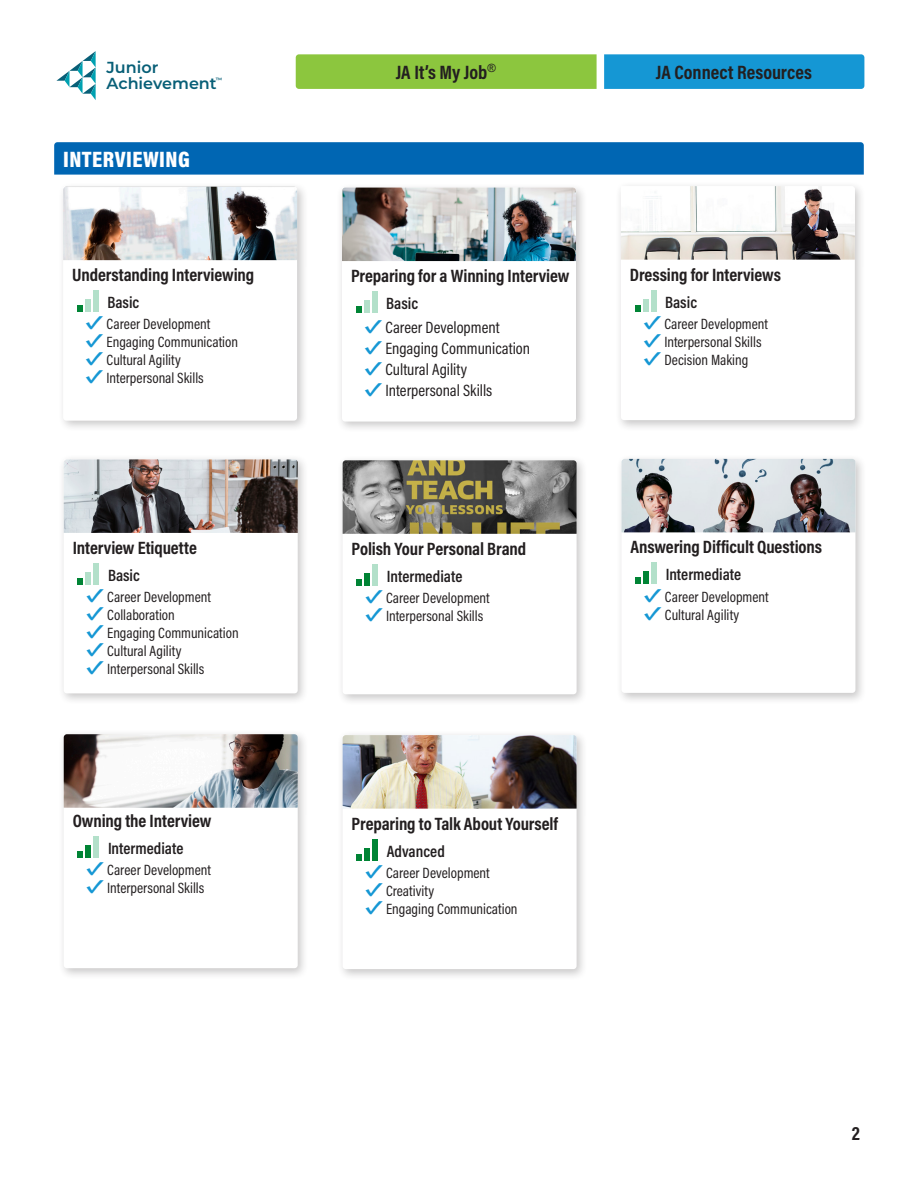
<style>
.page{position:relative;width:918px;height:1188px;background:#fff}
.page>*{position:absolute;margin:0;border:0;box-sizing:border-box;transform-origin:0 0}
.H2_card{font:900 22.5px "Acumin Pro Cond";letter-spacing:.02em;color:#fff}
.t1{font:700 19.5px "Acumin Pro Cond";color:#231f20}
.H3_card{font:700 18px "Acumin Pro Cond";letter-spacing:-.005em;color:#231f20}
.t2{font:16.5px "Acumin Pro Cond";color:#231f20}
.body_difficulty_card{font:600 16.5px "Acumin Pro Cond";color:#231f20}
.t3{font:600 16.05px/16px "Montserrat";color:#085f77}
.t4{font:15px "Acumin Pro Cond";color:#231f20}
.t5{font:600 6.15px "Montserrat";color:#085f77}
.s1{font-weight:700;font-size:18.9px;color:#1597d4}
</style>
<div class="page">
<div style="left:296px;top:54px;width:301px;height:35px;background:#8cc63e"></div>
<div style="left:604px;top:54px;width:260px;height:35px;background:#1597d4"></div>
<svg style="left:56px;top:51px;width:40px;height:49px"></svg>
<div style="left:54px;top:142px;width:810px;height:33px;background:#0066b3"></div>
<div style="left:57px;top:182px;width:251px;height:250px;background:#231f20;opacity:.25"></div>
<svg style="left:63px;top:260px;width:234px;height:161px"></svg>
<img style="left:63px;top:187px;width:234px;height:73px">
<div style="left:93px;top:290px;width:6px;height:22px;background:#b3e0ca"></div>
<div style="left:85px;top:299px;width:6px;height:13px;background:#b3e0ca"></div>
<div style="left:77px;top:305px;width:6px;height:7px;background:#008435"></div>
<div style="left:336px;top:182px;width:251px;height:251px;background:#231f20;opacity:.25"></div>
<svg style="left:342px;top:261px;width:234px;height:161px"></svg>
<img style="left:342px;top:188px;width:234px;height:73px">
<div style="left:372px;top:291px;width:6px;height:22px;background:#b3e0ca"></div>
<div style="left:364px;top:300px;width:6px;height:13px;background:#b3e0ca"></div>
<div style="left:356px;top:306px;width:6px;height:7px;background:#008435"></div>
<div style="left:615px;top:181px;width:251px;height:251px;background:#231f20;opacity:.25"></div>
<svg style="left:621px;top:260px;width:234px;height:160px"></svg>
<img style="left:621px;top:186px;width:234px;height:74px">
<div style="left:651px;top:290px;width:5px;height:22px;background:#b3e0ca"></div>
<div style="left:643px;top:299px;width:5px;height:13px;background:#b3e0ca"></div>
<svg style="left:635px;top:305px;width:5px;height:7px"></svg>
<div style="left:58px;top:454px;width:251px;height:251px;background:#231f20;opacity:.25"></div>
<svg style="left:64px;top:533px;width:234px;height:160px"></svg>
<img style="left:64px;top:459px;width:234px;height:74px">
<div style="left:94px;top:563px;width:5px;height:22px;background:#b3e0ca"></div>
<div style="left:86px;top:572px;width:5px;height:13px;background:#b3e0ca"></div>
<svg style="left:78px;top:578px;width:5px;height:7px"></svg>
<div style="left:337px;top:455px;width:251px;height:251px;background:#231f20;opacity:.25"></div>
<svg style="left:343px;top:534px;width:234px;height:160px"></svg>
<img style="left:343px;top:460px;width:234px;height:74px">
<div style="left:373px;top:564px;width:5px;height:22px;background:#b3e0ca"></div>
<div style="left:365px;top:573px;width:5px;height:13px;background:#008435"></div>
<svg style="left:357px;top:579px;width:5px;height:7px"></svg>
<div style="left:616px;top:454px;width:251px;height:251px;background:#231f20;opacity:.25"></div>
<svg style="left:621px;top:532px;width:234px;height:161px"></svg>
<img style="left:621px;top:459px;width:234px;height:73px">
<div style="left:651px;top:563px;width:6px;height:21px;background:#b3e0ca"></div>
<div style="left:643px;top:572px;width:6px;height:12px;background:#008435"></div>
<svg style="left:635px;top:578px;width:6px;height:6px"></svg>
<div style="left:58px;top:729px;width:251px;height:251px;background:#231f20;opacity:.25"></div>
<svg style="left:64px;top:808px;width:234px;height:160px"></svg>
<img style="left:64px;top:734px;width:234px;height:74px">
<div style="left:94px;top:836px;width:5px;height:22px;background:#b3e0ca"></div>
<div style="left:86px;top:845px;width:5px;height:13px;background:#008435"></div>
<svg style="left:78px;top:851px;width:5px;height:7px"></svg>
<div style="left:337px;top:730px;width:251px;height:251px;background:#231f20;opacity:.25"></div>
<svg style="left:343px;top:809px;width:234px;height:160px"></svg>
<img style="left:343px;top:735px;width:234px;height:74px">
<div style="left:373px;top:839px;width:5px;height:22px;background:#008435"></div>
<div style="left:365px;top:848px;width:5px;height:13px;background:#008435"></div>
<svg style="left:357px;top:854px;width:5px;height:7px"></svg>
<p class="t3" style="left:107px;top:59px;width:112px">Junior<br>Achievement</p>
<p class="t5" style="left:216px;top:75px;width:8px">™</p>
<p class="H2_card" style="left:63px;top:144px;width:128px">INTERVIEWING</p>
<p class="H3_card" style="left:72px;top:263px;width:184px">Understanding Interviewing</p>
<p class="body_difficulty_card" style="left:107px;top:292px;width:33px">Basic</p>
<p class="t4" style="left:86px;top:314px;width:126px"><span class="s1">✓</span>Career Development</p>
<p class="t4" style="left:86px;top:332px;width:154px"><span class="s1">✓</span>Engaging Communication</p>
<p class="t4" style="left:86px;top:350px;width:97px"><span class="s1">✓</span>Cultural Agility</p>
<p class="t4" style="left:86px;top:368px;width:120px"><span class="s1">✓</span>Interpersonal Skills</p>
<p class="H3_card" style="left:73px;top:536px;width:126px">Interview Etiquette</p>
<p class="body_difficulty_card" style="left:108px;top:564px;width:33px">Basic</p>
<p class="t4" style="left:86px;top:587px;width:126px"><span class="s1">✓</span>Career Development</p>
<p class="t4" style="left:86px;top:605px;width:90px"><span class="s1">✓</span>Collaboration</p>
<p class="t4" style="left:86px;top:623px;width:154px"><span class="s1">✓</span>Engaging Communication</p>
<p class="t4" style="left:86px;top:641px;width:97px"><span class="s1">✓</span>Cultural Agility</p>
<p class="t4" style="left:86px;top:659px;width:120px"><span class="s1">✓</span>Interpersonal Skills</p>
<p class="H3_card" style="left:73px;top:809px;width:140px">Owning the Interview</p>
<p class="body_difficulty_card" style="left:108px;top:838px;width:77px">Intermediate</p>
<p class="t4" style="left:86px;top:861px;width:126px"><span class="s1">✓</span>Career Development</p>
<p class="t4" style="left:86px;top:879px;width:120px"><span class="s1">✓</span>Interpersonal Skills</p>
<h2 class="t1" style="left:396px;top:59px;width:101px">JA It’s My Job<sup>®</sup></h2>
<h2 class="t1" style="left:656px;top:59px;width:158px">JA Connect Resources</h2>
<p class="H3_card" style="left:351px;top:264px;width:220px">Preparing for a Winning Interview</p>
<p class="body_difficulty_card" style="left:386px;top:292px;width:33px">Basic</p>
<p class="t2" style="left:364px;top:317px;width:137px"><span class="s1">✓</span>Career Development</p>
<p class="t2" style="left:364px;top:338px;width:167px"><span class="s1">✓</span>Engaging Communication</p>
<p class="t2" style="left:364px;top:359px;width:104px"><span class="s1">✓</span>Cultural Agility</p>
<p class="t2" style="left:364px;top:380px;width:129px"><span class="s1">✓</span>Interpersonal Skills</p>
<p class="H3_card" style="left:352px;top:537px;width:176px">Polish Your Personal Brand</p>
<p class="body_difficulty_card" style="left:387px;top:565px;width:77px">Intermediate</p>
<p class="t4" style="left:365px;top:588px;width:126px"><span class="s1">✓</span>Career Development</p>
<p class="t4" style="left:365px;top:606px;width:120px"><span class="s1">✓</span>Interpersonal Skills</p>
<p class="H3_card" style="left:630px;top:263px;width:153px">Dressing for Interviews</p>
<p class="body_difficulty_card" style="left:665px;top:291px;width:33px">Basic</p>
<p class="t4" style="left:643px;top:314px;width:126px"><span class="s1">✓</span>Career Development</p>
<p class="t4" style="left:643px;top:332px;width:120px"><span class="s1">✓</span>Interpersonal Skills</p>
<p class="t4" style="left:643px;top:350px;width:107px"><span class="s1">✓</span>Decision Making</p>
<p class="H3_card" style="left:630px;top:535px;width:193px">Answering Difficult Questions</p>
<p class="body_difficulty_card" style="left:666px;top:564px;width:77px">Intermediate</p>
<p class="t4" style="left:644px;top:587px;width:126px"><span class="s1">✓</span>Career Development</p>
<p class="t4" style="left:644px;top:605px;width:97px"><span class="s1">✓</span>Cultural Agility</p>
<p class="H3_card" style="left:352px;top:812px;width:208px">Preparing to Talk About Yourself</p>
<p class="body_difficulty_card" style="left:387px;top:840px;width:60px">Advanced</p>
<p class="t4" style="left:365px;top:863px;width:126px"><span class="s1">✓</span>Career Development</p>
<p class="t4" style="left:365px;top:881px;width:70px"><span class="s1">✓</span>Creativity</p>
<p class="t4" style="left:365px;top:899px;width:154px"><span class="s1">✓</span>Engaging Communication</p>
<h2 class="t1" style="left:852px;top:1120px;width:10px">2</h2>
</div>
